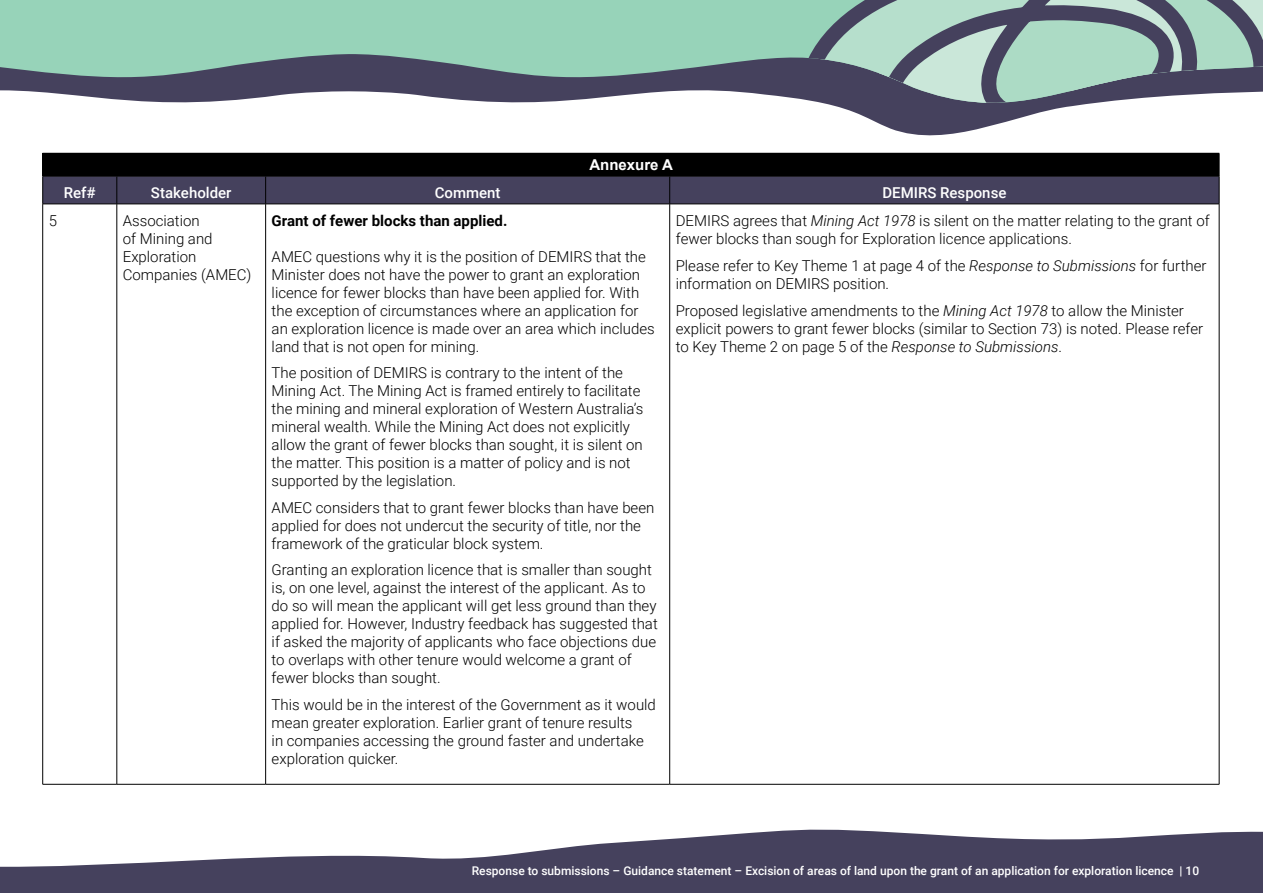
<style>
.page{position:relative;width:1263px;height:893px;background:#fff}
.page>*{position:absolute;margin:0;border:0;box-sizing:border-box;transform-origin:0 0}
.P_-_Paragraph_10pt{font:300 15px/18px "Roboto";color:#000}
.Body_Text{font:300 15px/18px "Roboto";color:#000}
.Body_Text-2{font:500 15px "Roboto";color:#fff}
.P_-_Paragraph_10pt-2{font:700 15px "Roboto";color:#000}
.Body_Text-3{font:700 15px "Arial";color:#fff}
.t1{font:500 12px "Roboto";color:#fff}
.s1{font-style:italic}
</style>
<div class="page">
<svg style="left:0;top:829px;width:1263px;height:64px;fill:#45415d"></svg>
<svg style="left:876px;top:122px;width:129px;height:14px;fill:#45415d"></svg>
<svg style="left:0;top:0;width:749px;height:103px;background:#87ada4"></svg>
<svg style="left:749px;top:0;width:514px;height:122px;background:#90a4a5"></svg>
<hr style="left:42px;top:204px;width:1px;height:580px;background:#000">
<hr style="left:117px;top:204px;width:1px;height:580px;background:#000">
<hr style="left:265px;top:204px;width:1px;height:580px;background:#000">
<hr style="left:669px;top:204px;width:1px;height:580px;background:#000">
<hr style="left:1219px;top:204px;width:1px;height:580px;background:#000">
<hr style="left:43px;top:784px;width:74px;height:1px;background:#000">
<hr style="left:117px;top:784px;width:149px;height:1px;background:#000">
<hr style="left:266px;top:784px;width:404px;height:1px;background:#000">
<hr style="left:670px;top:784px;width:549px;height:1px;background:#000">
<svg style="left:42px;top:153px;width:1178px;height:51px;background:#242230"></svg>
<hr style="left:43px;top:204px;width:74px;height:1px;background:#000">
<hr style="left:117px;top:204px;width:149px;height:1px;background:#000">
<hr style="left:266px;top:204px;width:404px;height:1px;background:#000">
<hr style="left:670px;top:204px;width:549px;height:1px;background:#000">
<p class="Body_Text-3" style="left:589px;top:154px;width:85px">Annexure A</p>
<p class="Body_Text-2" style="left:64px;top:182px;width:33px">Ref#</p>
<p class="Body_Text-2" style="left:151px;top:182px;width:82px">Stakeholder</p>
<p class="Body_Text-2" style="left:435px;top:182px;width:67px">Comment</p>
<p class="Body_Text-2" style="left:882px;top:182px;width:126px">DEMIRS Response</p>
<p class="Body_Text" style="left:49px;top:211px;width:10px">5</p>
<p class="Body_Text" style="left:123px;top:211px;width:130px">Association<br>of Mining and<br>Exploration<br>Companies (AMEC)</p>
<h2 class="P_-_Paragraph_10pt-2" style="left:272px;top:210px;width:237px">Grant of fewer blocks than applied.</h2>
<h2 class="P_-_Paragraph_10pt" style="left:272px;top:247px;width:385px">AMEC questions why it is the position of DEMIRS that the Minister does not have the power to grant an exploration licence for fewer blocks than have been applied for. With the exception of circumstances where an application for an exploration licence is made over an area which includes land that is not open for mining.</h2>
<h2 class="P_-_Paragraph_10pt" style="left:272px;top:363px;width:373px">The position of DEMIRS is contrary to the intent of the Mining Act. The Mining Act is framed entirely to facilitate the mining and mineral exploration of Western Australia’s mineral wealth. While the Mining Act does not explicitly allow the grant of fewer blocks than sought, it is silent on the matter. This position is a matter of policy and is not supported by the legislation.</h2>
<h2 class="P_-_Paragraph_10pt" style="left:272px;top:498px;width:384px">AMEC considers that to grant fewer blocks than have been applied for does not undercut the security of title, nor the framework of the graticular block system.</h2>
<h2 class="P_-_Paragraph_10pt" style="left:272px;top:560px;width:388px">Granting an exploration licence that is smaller than sought is, on one level, against the interest of the applicant. As to do so will mean the applicant will get less ground than they applied for. However, Industry feedback has suggested that if asked the majority of applicants who face objections due to overlaps with other tenure would welcome a grant of fewer blocks than sought.</h2>
<h2 class="P_-_Paragraph_10pt" style="left:272px;top:695px;width:386px">This would be in the interest of the Government as it would mean greater exploration. Earlier grant of tenure results<br>in companies accessing the ground faster and undertake exploration quicker.</h2>
<p class="Body_Text" style="left:676px;top:211px;width:536px">DEMIRS agrees that <span class="s1">Mining Act 1978</span> is silent on the matter relating to the grant of fewer blocks than sough for Exploration licence applications.</p>
<p class="Body_Text" style="left:676px;top:256px;width:532px">Please refer to Key Theme 1 at page 4 of the <span class="s1">Response to Submissions</span> for further information on DEMIRS position.</p>
<p class="Body_Text" style="left:676px;top:301px;width:529px">Proposed legislative amendments to the <span class="s1">Mining Act 1978</span> to allow the Minister explicit powers to grant fewer blocks (similar to Section 73) is noted. Please refer to Key Theme 2 on page 5 of the <span class="s1">Response to Submissions</span>.</p>
<p class="t1" style="left:472px;top:862px;width:729px">Response to submissions – Guidance statement – Excision of areas of land upon the grant of an application for exploration licence | 10</p>
</div>
